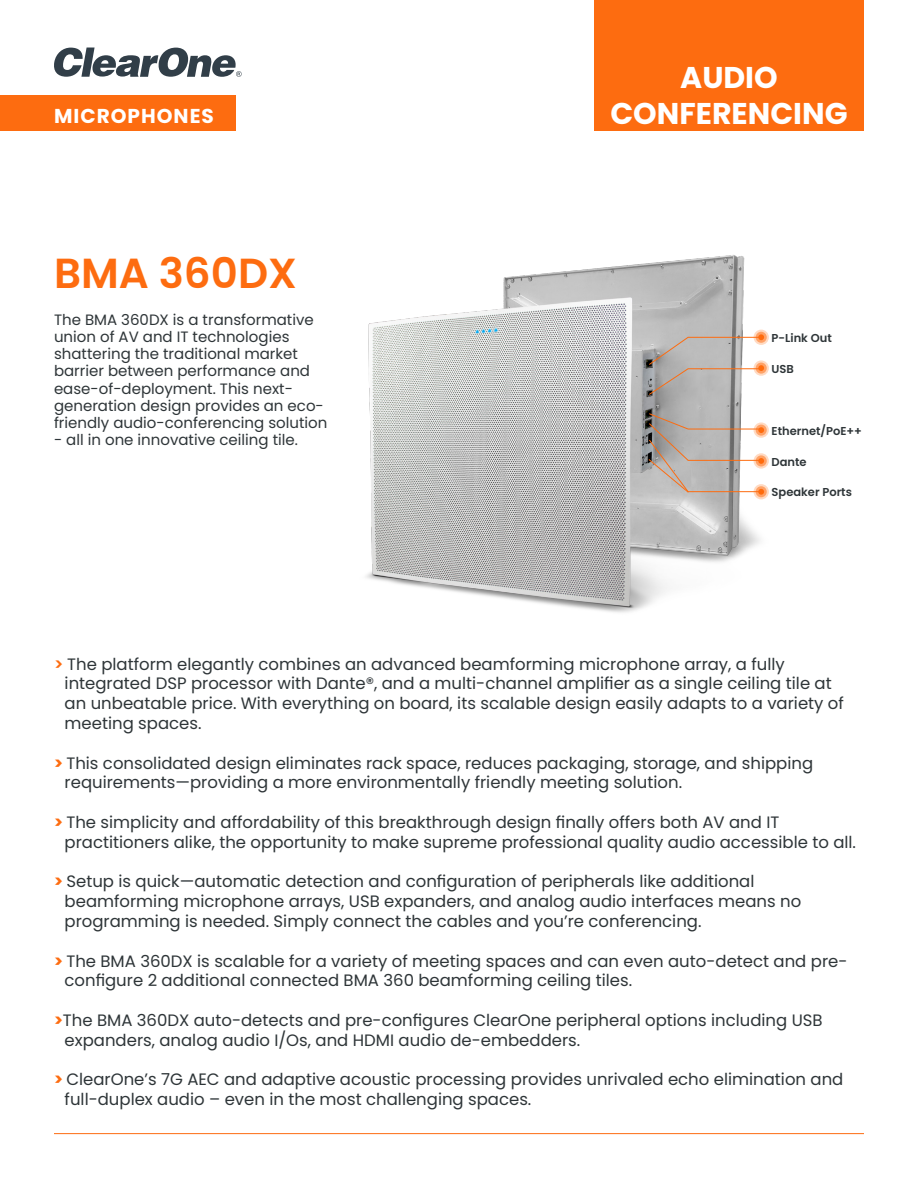
<style>
.page{position:relative;width:918px;height:1188px;background:#fff}
.page>*{position:absolute;margin:0;border:0;box-sizing:border-box;transform-origin:0 0}
.t1{font:600 42px "Poppins";color:#fd6c10}
.t2{font:700 30px/36px "Poppins";color:#fff;text-align:center}
.t3{font:700 20.1px "Poppins";letter-spacing:.05em;color:#fff}
.t4{font:16.5px/19.8px "Poppins";color:#2e3538}
.t5{font:15px/17.2px "Poppins";color:#2e3538}
.t6{font:600 11.4px "Poppins";color:#2e3538}
.s1{font-weight:600;color:#fd6c10}
.s2{font-weight:700;color:#fd6c10}
</style>
<div class="page">
<div style="left:0;top:95px;width:235px;height:35px;background:#fd6c10"></div>
<svg style="left:54px;top:48px;width:188px;height:29px"></svg>
<div style="left:594px;top:0;width:270px;height:130px;background:#fd6c10"></div>
<img style="left:366px;top:255px;width:403px;height:358px">
<svg style="left:754px;top:330px;width:15px;height:15px"></svg>
<svg style="left:756px;top:332px;width:11px;height:11px"></svg>
<svg style="left:754px;top:360px;width:15px;height:16px"></svg>
<svg style="left:756px;top:363px;width:11px;height:11px"></svg>
<svg style="left:754px;top:422px;width:15px;height:16px"></svg>
<svg style="left:756px;top:425px;width:11px;height:11px"></svg>
<svg style="left:754px;top:453px;width:15px;height:16px"></svg>
<svg style="left:756px;top:455px;width:11px;height:11px"></svg>
<svg style="left:754px;top:484px;width:15px;height:15px"></svg>
<svg style="left:756px;top:486px;width:11px;height:11px"></svg>
<svg style="left:649px;top:334px;width:115px;height:61px;background:#c1bab5"></svg>
<svg style="left:648px;top:413px;width:116px;height:82px"></svg>
<hr style="left:54px;top:1133px;width:810px;height:1px;background:#fd6c10">
<p class="t3" style="left:54px;top:104px;width:161px">MICROPHONES</p>
<p class="t1" style="left:54px;top:249px;width:244px">BMA 360DX</p>
<p class="t5" style="left:54px;top:311px;width:275px">The BMA 360DX is a transformative union of AV and IT technologies shattering the traditional market barrier between performance and ease-of-deployment. This next&shy;generation design provides an eco&shy;friendly audio-conferencing solution</p>
<p class="t5" style="left:54px;top:432px;width:246px">- all in one innovative ceiling tile.</p>
<p class="t2" style="left:610px;top:60px;width:239px">AUDIO<br>CONFERENCING</p>
<p class="t6" style="left:772px;top:331px;width:62px">P-Link Out</p>
<p class="t6" style="left:772px;top:362px;width:24px">USB</p>
<p class="t6" style="left:772px;top:424px;width:92px">Ethernet/PoE++</p>
<p class="t6" style="left:772px;top:455px;width:37px">Dante</p>
<p class="t6" style="left:772px;top:486px;width:82px">Speaker Ports</p>
<p class="t4" style="left:65px;top:654px;width:781px;text-indent:-11px"><span class="s1">&gt;</span> The platform elegantly combines an advanced beamforming microphone array, a fully integrated DSP processor with Dante®, and a multi-channel amplifier as a single ceiling tile at an unbeatable price. With everything on board, its scalable design easily adapts to a variety of meeting spaces.</p>
<p class="t4" style="left:65px;top:753px;width:750px;text-indent:-11px"><span class="s2">&gt;</span> This consolidated design eliminates rack space, reduces packaging, storage, and shipping requirements—providing a more environmentally friendly meeting solution.</p>
<p class="t4" style="left:65px;top:812px;width:793px;text-indent:-11px"><span class="s2">&gt;</span> The simplicity and affordability of this breakthrough design finally offers both AV and IT practitioners alike, the opportunity to make supreme professional quality audio accessible to all.</p>
<p class="t4" style="left:65px;top:872px;width:738px;text-indent:-11px"><span class="s2">&gt;</span> Setup is quick—automatic detection and configuration of peripherals like additional beamforming microphone arrays, USB expanders, and analog audio interfaces means no programming is needed. Simply connect the cables and you’re conferencing.</p>
<p class="t4" style="left:65px;top:951px;width:784px;text-indent:-11px"><span class="s2">&gt;</span> The BMA 360DX is scalable for a variety of meeting spaces and can even auto-detect and pre&shy;configure 2 additional connected BMA 360 beamforming ceiling tiles.</p>
<p class="t4" style="left:65px;top:1010px;width:760px;text-indent:-11px"><span class="s2">&gt;</span>The BMA 360DX auto-detects and pre-configures ClearOne peripheral options including USB expanders, analog audio I/Os, and HDMI audio de-embedders.</p>
<p class="t4" style="left:65px;top:1070px;width:780px;text-indent:-11px"><span class="s2">&gt;</span> ClearOne’s 7G AEC and adaptive acoustic processing provides unrivaled echo elimination and full-duplex audio – even in the most challenging spaces.</p>
</div>
